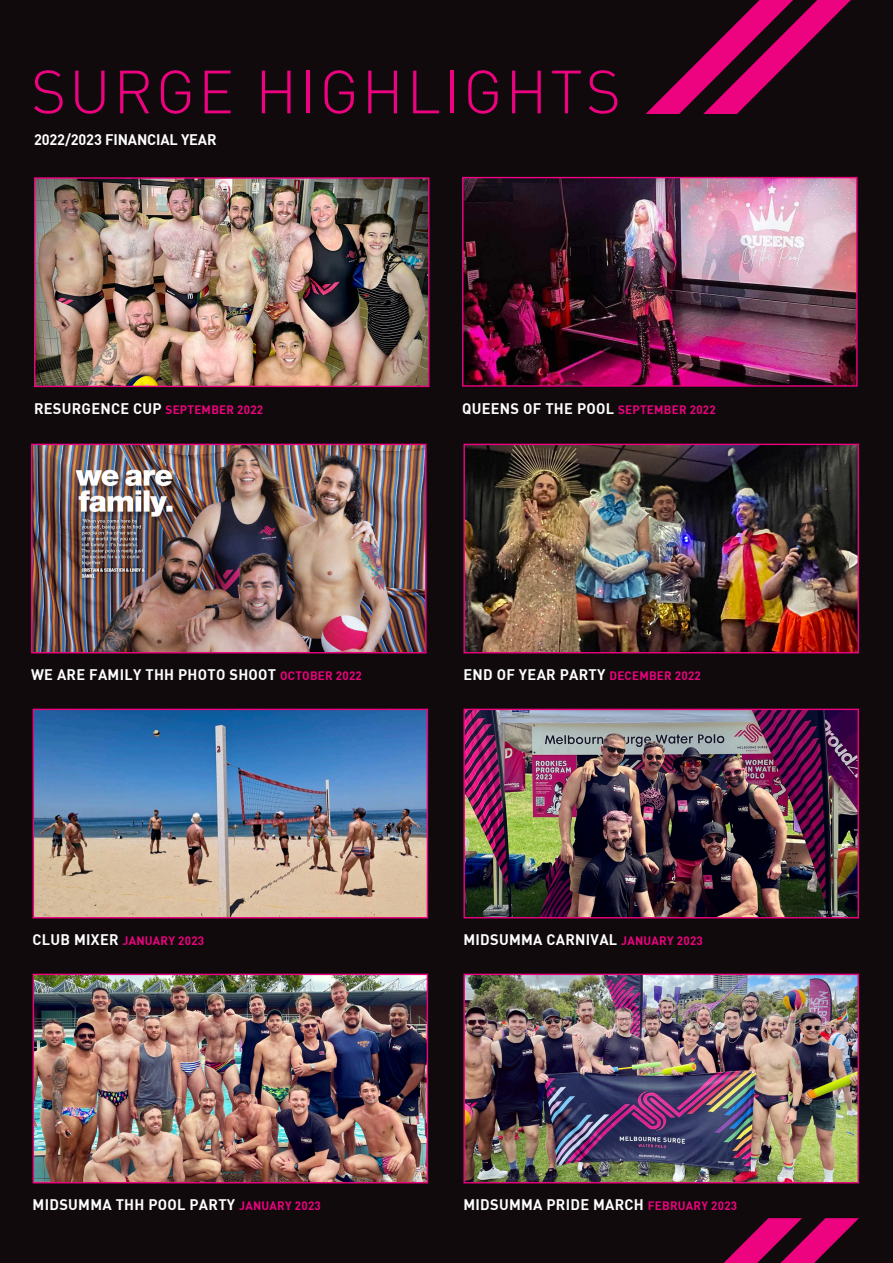
<style>
.page{position:relative;width:893px;height:1263px;background:#110a0c}
.page>*{position:absolute;margin:0;border:0;box-sizing:border-box;transform-origin:0 0}
.t1{font:300 60px "DIN Pro";letter-spacing:.05em;color:#ed0280}
.t2{font:15px "DIN Bold";letter-spacing:.02em;color:#fff}
.t3{font:15px "DIN Bold";letter-spacing:-.01em;color:#fff}
.t4{font:12px "DIN Bold";letter-spacing:.02em;color:#ed0280}
.s1{font-size:12px;color:#ed0280}
.s2{font-size:15px;color:#fff}
</style>
<div class="page">
<svg style="left:646px;top:0;width:205px;height:114px"></svg>
<svg style="left:723px;top:1218px;width:136px;height:45px"></svg>
<img style="left:34px;top:177px;width:396px;height:211px">
<img style="left:463px;top:443px;width:396px;height:211px">
<img style="left:463px;top:973px;width:396px;height:211px">
<img style="left:463px;top:708px;width:396px;height:211px">
<img style="left:462px;top:176px;width:396px;height:211px">
<img style="left:32px;top:708px;width:397px;height:211px">
<img style="left:32px;top:973px;width:397px;height:211px">
<img style="left:31px;top:443px;width:396px;height:211px">
<p class="t1" style="left:31px;top:54px;width:591px">SURGE HIGHLIGHTS</p>
<p class="t3" style="left:34px;top:130px;width:184px">2022/2023 FINANCIAL YEAR</p>
<p class="t2" style="left:34px;top:399px;width:231px">RESURGENCE CUP <span class="s1">SEPTEMBER 2022</span></p>
<p class="t2" style="left:462px;top:398px;width:255px">QUEENS OF THE POOL <span class="s1">SEPTEMBER 2022</span></p>
<p class="t2" style="left:31px;top:665px;width:332px">WE ARE FAMILY THH PHOTO SHOOT <span class="s1">OCTOBER 2022</span></p>
<p class="t2" style="left:463px;top:665px;width:239px">END OF YEAR PARTY <span class="s1">DECEMBER 2022</span></p>
<p class="t4" style="left:33px;top:933px;width:173px"><span class="s2">CLUB MIXER</span> JANUARY 2023</p>
<p class="t2" style="left:463px;top:930px;width:241px">MIDSUMMA CARNIVAL <span class="s1">JANUARY 2023</span></p>
<p class="t2" style="left:33px;top:1195px;width:290px">MIDSUMMA THH POOL PARTY <span class="s1">JANUARY 2023</span></p>
<p class="t2" style="left:463px;top:1195px;width:275px">MIDSUMMA PRIDE MARCH <span class="s1">FEBRUARY 2023</span></p>
</div>
